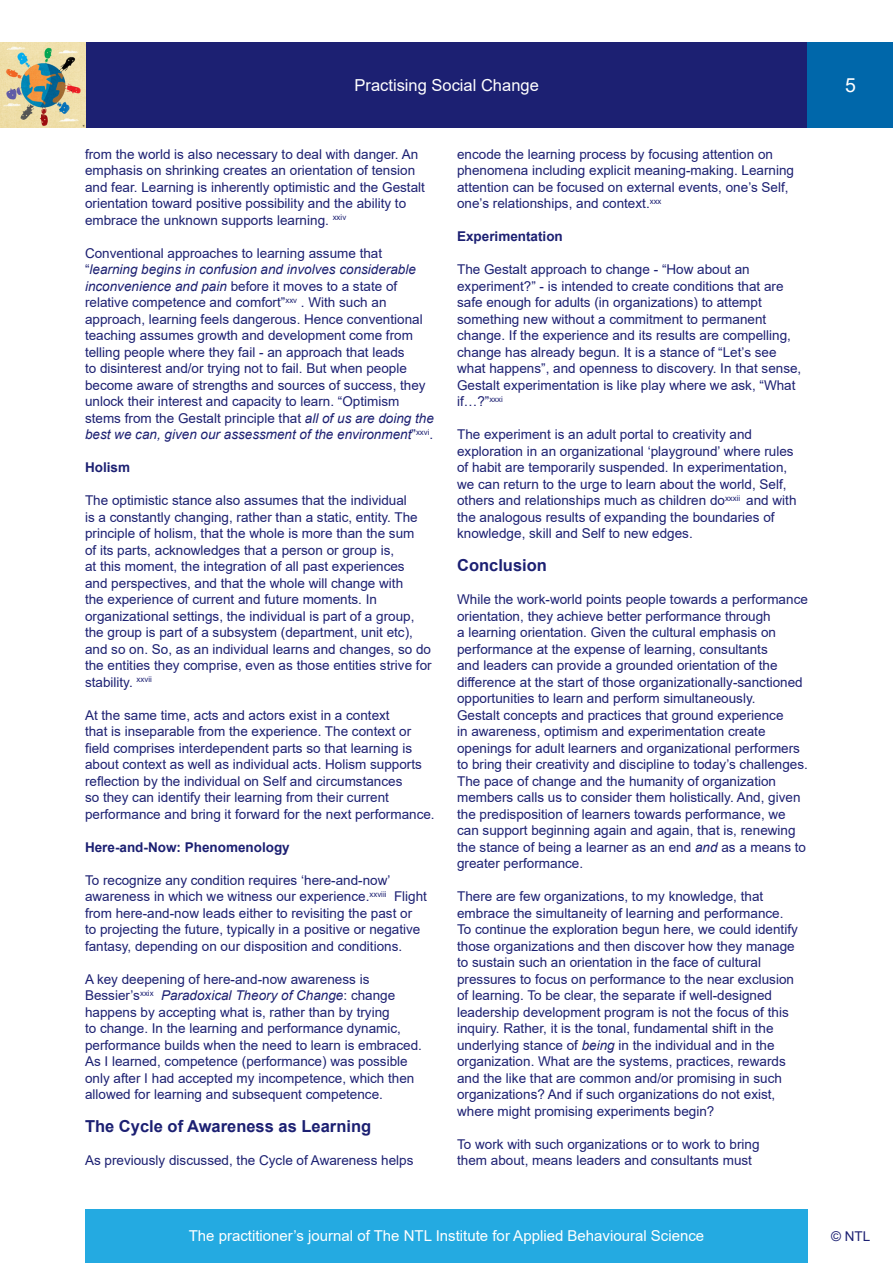
<style>
.page{position:relative;width:893px;height:1263px;background:#fff}
.page>*{position:absolute;margin:0;border:0;box-sizing:border-box;transform-origin:0 0}
.t1{font:19.5px "Arial";color:#fff}
.REFERENCES{font:700 16.5px "Arial";color:#1c2072}
.t2{font:16.5px "Arial";color:#fff}
.t3{font:15px "Arial";color:#fff}
.REFERENCES-2{font:13.5px/16.5px "Arial";color:#1c2072}
.REFERENCES-3{font:700 13.5px "Arial";color:#1c2072}
.s1{font-style:italic}
</style>
<div class="page">
<div style="left:85px;top:43px;width:723px;height:85px;background:#1c2072"></div>
<div style="left:808px;top:43px;width:85px;height:85px;background:#0067aa"></div>
<img style="left:0;top:43px;width:85px;height:85px">
<div style="left:85px;top:1209px;width:723px;height:54px;background:#24aae1"></div>
<p class="t2" style="left:354px;top:74px;width:186px">Practising Social Change</p>
<p class="REFERENCES-2" style="left:85px;top:146px;width:341px">from the world is also necessary to deal with danger. An emphasis on shrinking creates an orientation of tension and fear. Learning is inherently optimistic and the Gestalt orientation toward positive possibility and the ability to embrace the unknown supports learning. <sup>xxiv</sup></p>
<p class="REFERENCES-2" style="left:85px;top:245px;width:350px">Conventional approaches to learning assume that “<span class="s1">learning begins in confusion and involves considerable inconvenience and pain</span> before it moves to a state of relative competence and comfort”<sup>xxv</sup> . With such an approach, learning feels dangerous. Hence conventional teaching assumes growth and development come from telling people where they fail - an approach that leads<br>to disinterest and/or trying not to fail. But when people become aware of strengths and sources of success, they unlock their interest and capacity to learn. “Optimism stems from the Gestalt principle that <span class="s1">all of us are doing the best we can, given our assessment of the environment</span>”<sup>xxvi</sup>.</p>
<p class="REFERENCES-3" style="left:85px;top:458px;width:47px">Holism</p>
<p class="REFERENCES-2" style="left:85px;top:492px;width:348px">The optimistic stance also assumes that the individual<br>is a constantly changing, rather than a static, entity. The principle of holism, that the whole is more than the sum<br>of its parts, acknowledges that a person or group is,<br>at this moment, the integration of all past experiences<br>and perspectives, and that the whole will change with<br>the experience of current and future moments. In organizational settings, the individual is part of a group, the group is part of a subsystem (department, unit etc), and so on. So, as an individual learns and changes, so do the entities they comprise, even as those entities strive for stability. <sup>xxvii</sup></p>
<p class="REFERENCES-2" style="left:85px;top:707px;width:351px">At the same time, acts and actors exist in a context<br>that is inseparable from the experience. The context or field comprises interdependent parts so that learning is about context as well as individual acts. Holism supports reflection by the individual on Self and circumstances<br>so they can identify their learning from their current performance and bring it forward for the next performance.</p>
<p class="REFERENCES-3" style="left:85px;top:837px;width:206px">Here-and-Now: Phenomenology</p>
<p class="REFERENCES-2" style="left:85px;top:872px;width:343px">To recognize any condition requires ‘here-and-now’ awareness in which we witness our experience.<sup>xxviii</sup> Flight from here-and-now leads either to revisiting the past or<br>to projecting the future, typically in a positive or negative fantasy, depending on our disposition and conditions.</p>
<p class="REFERENCES-2" style="left:85px;top:971px;width:338px">A key deepening of here-and-now awareness is Bessier’s<sup>xxix</sup> <span class="s1">Paradoxical Theory of Change</span>: change happens by accepting what is, rather than by trying<br>to change. In the learning and performance dynamic, performance builds when the need to learn is embraced.<br>As I learned, competence (performance) was possible only after I had accepted my incompetence, which then allowed for learning and subsequent competence.</p>
<p class="REFERENCES" style="left:85px;top:1115px;width:288px">The Cycle of Awareness as Learning</p>
<p class="REFERENCES-2" style="left:85px;top:1152px;width:330px">As previously discussed, the Cycle of Awareness helps</p>
<p class="REFERENCES-2" style="left:457px;top:146px;width:338px">encode the learning process by focusing attention on phenomena including explicit meaning-making. Learning attention can be focused on external events, one’s Self, one’s relationships, and context.<sup>xxx</sup></p>
<p class="REFERENCES-3" style="left:457px;top:227px;width:107px">Experimentation</p>
<p class="REFERENCES-2" style="left:457px;top:261px;width:346px">The Gestalt approach to change - “How about an experiment?” - is intended to create conditions that are safe enough for adults (in organizations) to attempt something new without a commitment to permanent change. If the experience and its results are compelling, change has already begun. It is a stance of “Let’s see what happens”, and openness to discovery. In that sense, Gestalt experimentation is like play where we ask, “What if…?”<sup>xxxi</sup></p>
<p class="REFERENCES-2" style="left:457px;top:426px;width:341px">The experiment is an adult portal to creativity and exploration in an organizational ‘playground’ where rules of habit are temporarily suspended. In experimentation, we can return to the urge to learn about the world, Self, others and relationships much as children do<sup>xxxii</sup> and with the analogous results of expanding the boundaries of knowledge, skill and Self to new edges.</p>
<p class="REFERENCES" style="left:457px;top:554px;width:91px">Conclusion</p>
<p class="REFERENCES-2" style="left:457px;top:591px;width:352px">While the work-world points people towards a performance orientation, they achieve better performance through<br>a learning orientation. Given the cultural emphasis on performance at the expense of learning, consultants<br>and leaders can provide a grounded orientation of the difference at the start of those organizationally-sanctioned opportunities to learn and perform simultaneously.<br>Gestalt concepts and practices that ground experience<br>in awareness, optimism and experimentation create openings for adult learners and organizational performers to bring their creativity and discipline to today’s challenges.<br>The pace of change and the humanity of organization members calls us to consider them holistically. And, given the predisposition of learners towards performance, we can support beginning again and again, that is, renewing the stance of being a learner as an end <span class="s1">and</span> as a means to greater performance.</p>
<p class="REFERENCES-2" style="left:457px;top:888px;width:342px">There are few organizations, to my knowledge, that embrace the simultaneity of learning and performance.<br>To continue the exploration begun here, we could identify those organizations and then discover how they manage to sustain such an orientation in the face of cultural pressures to focus on performance to the near exclusion of learning. To be clear, the separate if well-designed leadership development program is not the focus of this inquiry. Rather, it is the tonal, fundamental shift in the underlying stance of <span class="s1">being</span> in the individual and in the organization. What are the systems, practices, rewards and the like that are common and/or promising in such organizations? And if such organizations do not exist, where might promising experiments begin?</p>
<p class="REFERENCES-2" style="left:457px;top:1136px;width:304px">To work with such organizations or to work to bring them about, means leaders and consultants must</p>
<h1 class="t1" style="left:845px;top:72px;width:12px">5</h1>
<p class="t3" style="left:189px;top:1226px;width:517px">The practitioner’s journal of The NTL Institute for Applied Behavioural Science</p>
<p class="REFERENCES-2" style="left:831px;top:1228px;width:41px">© NTL</p>
</div>
